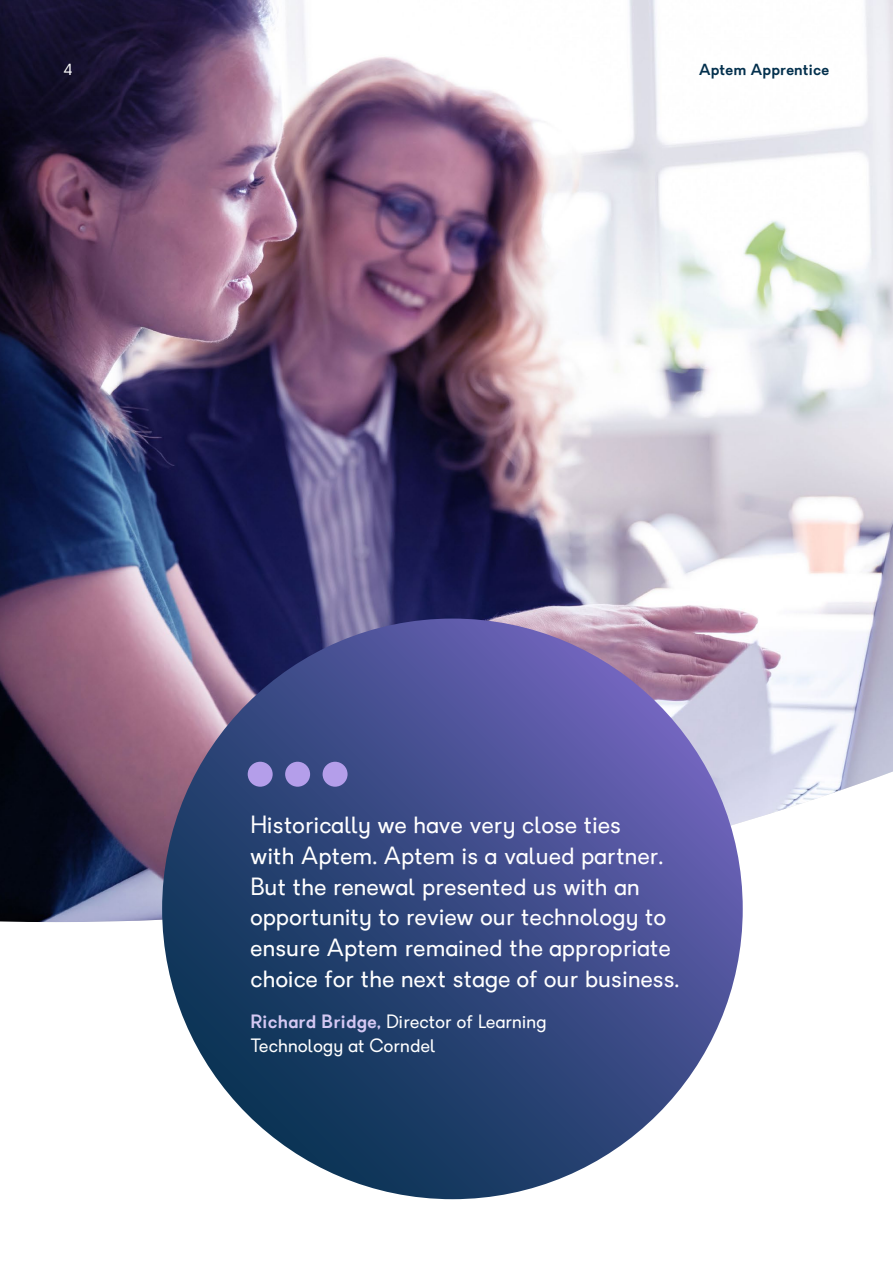
<style>
.page{position:relative;width:893px;height:1263px;background:#fff}
.page>*{position:absolute;margin:0;border:0;box-sizing:border-box;transform-origin:0 0}
.t1{font:23.25px/30.8px "Granary";letter-spacing:.02em;color:#fff}
.t2{font:18px/24px "Granary";letter-spacing:.02em;color:#fff}
.t3{font:600 15px "Granary";letter-spacing:.02em;color:#03304d}
.t4{font:15px "Granary";color:#fff}
.s1{font-weight:600;color:#d4c8f3}
</style>
<div class="page">
<img style="left:0;top:0;width:893px;height:922px">
<svg style="left:162px;top:618px;width:581px;height:581px;background:#374982"></svg>
<div style="left:248px;top:762px;width:25px;height:25px;background:#b49eea;border-radius:50%"></div>
<div style="left:285px;top:762px;width:25px;height:25px;background:#b49eea;border-radius:50%"></div>
<div style="left:323px;top:762px;width:25px;height:25px;background:#b49eea;border-radius:50%"></div>
<p class="t4" style="left:64px;top:60px;width:10px">4</p>
<p class="t3" style="left:699px;top:60px;width:132px">Aptem Apprentice</p>
<p class="t1" style="left:251px;top:810px;width:430px">Historically we have very close ties<br>with Aptem. Aptem is a valued partner.<br>But the renewal presented us with an opportunity to review our technology to ensure Aptem remained the appropriate choice for the next stage of our business.</p>
<p class="t2" style="left:251px;top:1009px;width:297px"><span class="s1">Richard Bridge,</span> Director of Learning<br>Technology at Corndel</p>
</div>
